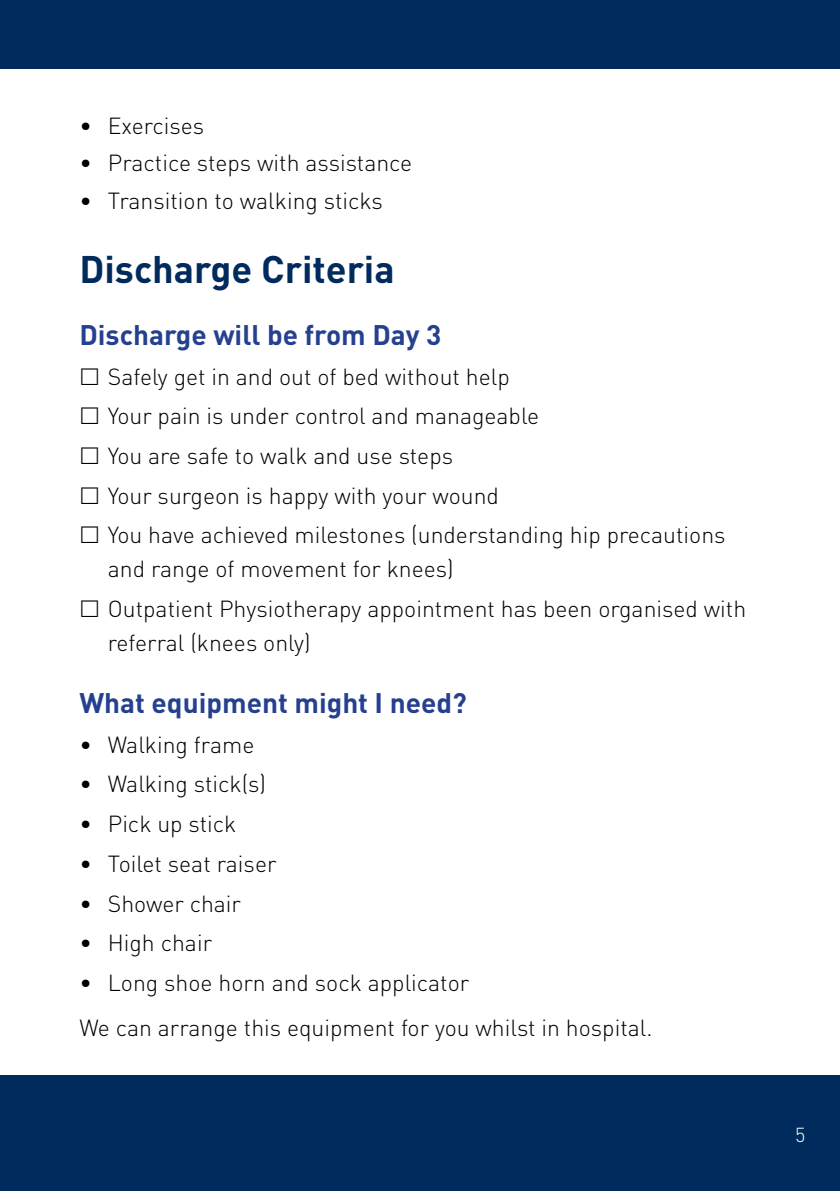
<style>
.page{position:relative;width:840px;height:1191px;background:#fff}
.page>*{position:absolute;margin:0;border:0;box-sizing:border-box;transform-origin:0 0}
.t1{font:700 38px "DIN Pro";color:#002b5c}
.t2{font:700 28px "DIN Pro";color:#25408f}
.t3{font:300 23px/39.6px "DIN Pro";color:#000}
.t4{font:300 20px "DIN Pro";color:#fff}
</style>
<div class="page">
<div style="left:0;top:0;width:839px;height:68px;background:#002b5c"></div>
<div style="left:0;top:1075px;width:839px;height:116px;background:#002b5c"></div>
<p class="t3" style="left:79px;top:105px;width:126px">• Exercises</p>
<p class="t3" style="left:79px;top:142px;width:334px">• Practice steps with assistance</p>
<p class="t3" style="left:79px;top:180px;width:305px">• Transition to walking sticks</p>
<h1 class="t1" style="left:79px;top:243px;width:316px">Discharge Criteria</h1>
<p class="t2" style="left:79px;top:316px;width:363px">Discharge will be from Day 3</p>
<p class="t3" style="left:108px;top:355px;width:619px">Safely get in and out of bed without help<br>Your pain is under control and manageable<br>You are safe to walk and use steps<br>Your surgeon is happy with your wound<br>You have achieved milestones (understanding hip precautions</p>
<p class="t3" style="left:108px;top:548px;width:639px">and range of movement for knees)<br>Outpatient Physiotherapy appointment has been organised with</p>
<p class="t3" style="left:108px;top:622px;width:204px">referral (knees only)</p>
<p class="t2" style="left:79px;top:684px;width:388px">What equipment might I need?</p>
<p class="t3" style="left:79px;top:723px;width:176px">• Walking frame</p>
<p class="t3" style="left:79px;top:763px;width:188px">• Walking stick(s)</p>
<p class="t3" style="left:79px;top:803px;width:158px">• Pick up stick</p>
<p class="t3" style="left:79px;top:842px;width:198px">• Toilet seat raiser</p>
<p class="t3" style="left:79px;top:882px;width:163px">• Shower chair</p>
<p class="t3" style="left:79px;top:922px;width:134px">• High chair</p>
<p class="t3" style="left:79px;top:959px;width:574px;line-height:45.4px">• Long shoe horn and sock applicator<br>We can arrange this equipment for you whilst in hospital.</p>
<p class="t4" style="left:794px;top:1121px;width:12px">5</p>
</div>
